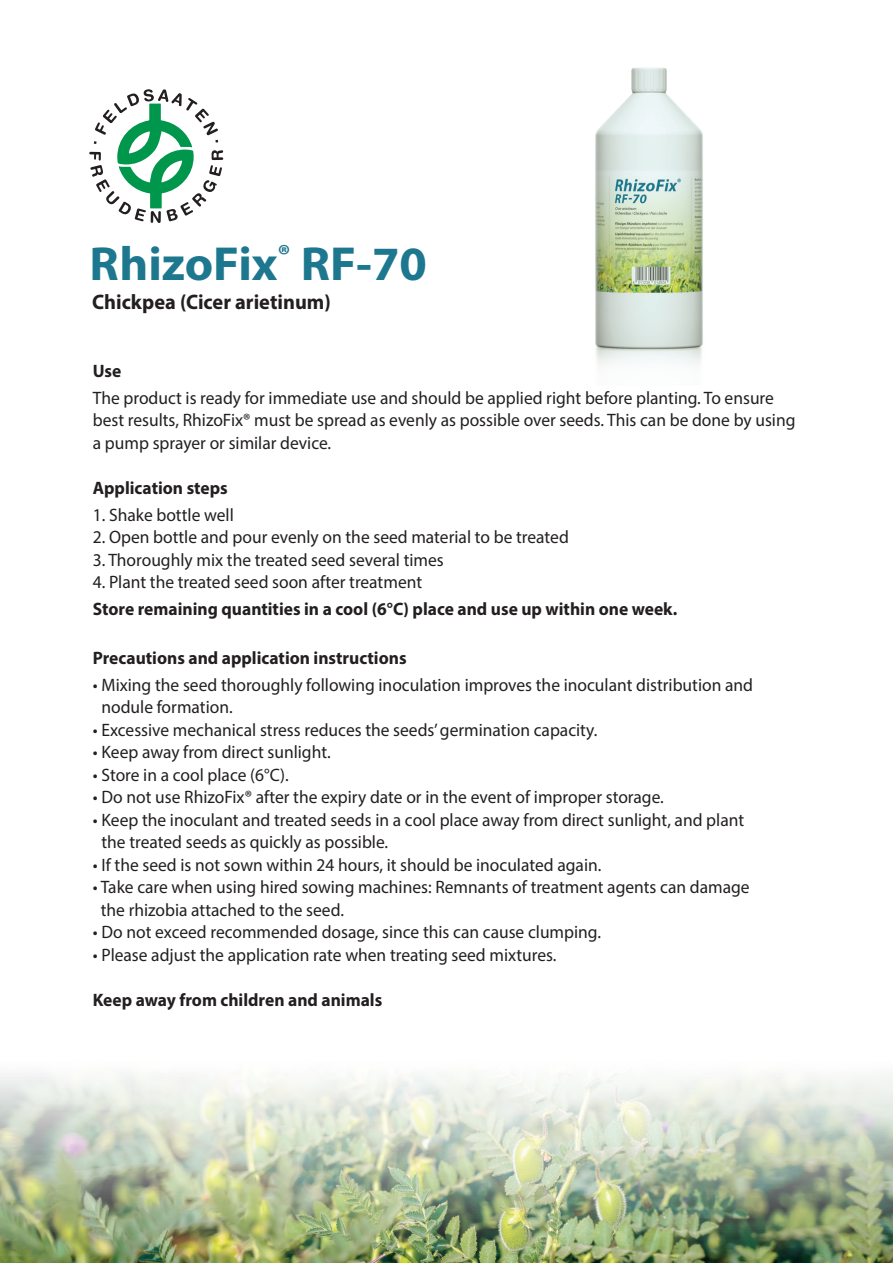
<style>
.page{position:relative;width:893px;height:1263px;background:#fff}
.page>*{position:absolute;margin:0;border:0;box-sizing:border-box;transform-origin:0 0}
.t1{font:700 48px "Myriad Pro";color:#1d778e}
.t2{font:700 21px "Myriad Pro";color:#231f20}
.t3{font:18px/22.5px "Myriad Pro";color:#231f20}
.t4{font:700 18px "Myriad Pro";color:#231f20}
</style>
<div class="page">
<img style="left:595px;top:67px;width:108px;height:298px">
<img style="left:0;top:1073px;width:893px;height:190px">
<svg style="left:89px;top:89px;width:134px;height:134px"></svg>
<h1 class="t1" style="left:90px;top:232px;width:339px">RhizoFix<sup>®</sup> RF-70</h1>
<p class="t2" style="left:92px;top:288px;width:240px">Chickpea (Cicer arietinum)</p>
<p class="t4" style="left:93px;top:359px;width:30px">Use</p>
<p class="t3" style="left:93px;top:386px;width:704px">The product is ready for immediate use and should be applied right before planting. To ensure best results, RhizoFix® must be spread as evenly as possible over seeds. This can be done by using a pump sprayer or similar device.</p>
<p class="t4" style="left:93px;top:476px;width:136px">Application steps</p>
<p class="t3" style="left:93px;top:503px;width:142px">1. Shake bottle well</p>
<p class="t3" style="left:93px;top:525px;width:477px">2. Open bottle and pour evenly on the seed material to be treated</p>
<p class="t3" style="left:93px;top:548px;width:352px">3. Thoroughly mix the treated seed several times</p>
<p class="t3" style="left:93px;top:570px;width:331px">4. Plant the treated seed soon after treatment</p>
<p class="t4" style="left:93px;top:597px;width:586px">Store remaining quantities in a cool (6°C) place and use up within one week.</p>
<p class="t4" style="left:93px;top:646px;width:315px">Precautions and application instructions</p>
<p class="t3" style="left:101px;top:673px;width:653px;text-indent:-9px">• Mixing the seed thoroughly following inoculation improves the inoculant distribution and nodule formation.</p>
<p class="t3" style="left:93px;top:718px;width:506px">• Excessive mechanical stress reduces the seeds’ germination capacity.</p>
<p class="t3" style="left:93px;top:741px;width:239px">• Keep away from direct sunlight.</p>
<p class="t3" style="left:93px;top:763px;width:197px">• Store in a cool place (6°C).</p>
<p class="t3" style="left:93px;top:786px;width:573px">• Do not use RhizoFix® after the expiry date or in the event of improper storage.</p>
<p class="t3" style="left:101px;top:808px;width:644px;text-indent:-9px">• Keep the inoculant and treated seeds in a cool place away from direct sunlight, and plant the treated seeds as quickly as possible.</p>
<p class="t3" style="left:93px;top:853px;width:510px">• If the seed is not sown within 24 hours, it should be inoculated again.</p>
<p class="t3" style="left:101px;top:876px;width:650px;text-indent:-8px">• Take care when using hired sowing machines: Remnants of treatment agents can damage the rhizobia attached to the seed.</p>
<p class="t3" style="left:93px;top:921px;width:510px">• Do not exceed recommended dosage, since this can cause clumping.</p>
<p class="t3" style="left:93px;top:943px;width:465px">• Please adjust the application rate when treating seed mixtures.</p>
<p class="t4" style="left:93px;top:988px;width:291px">Keep away from children and animals</p>
</div>
